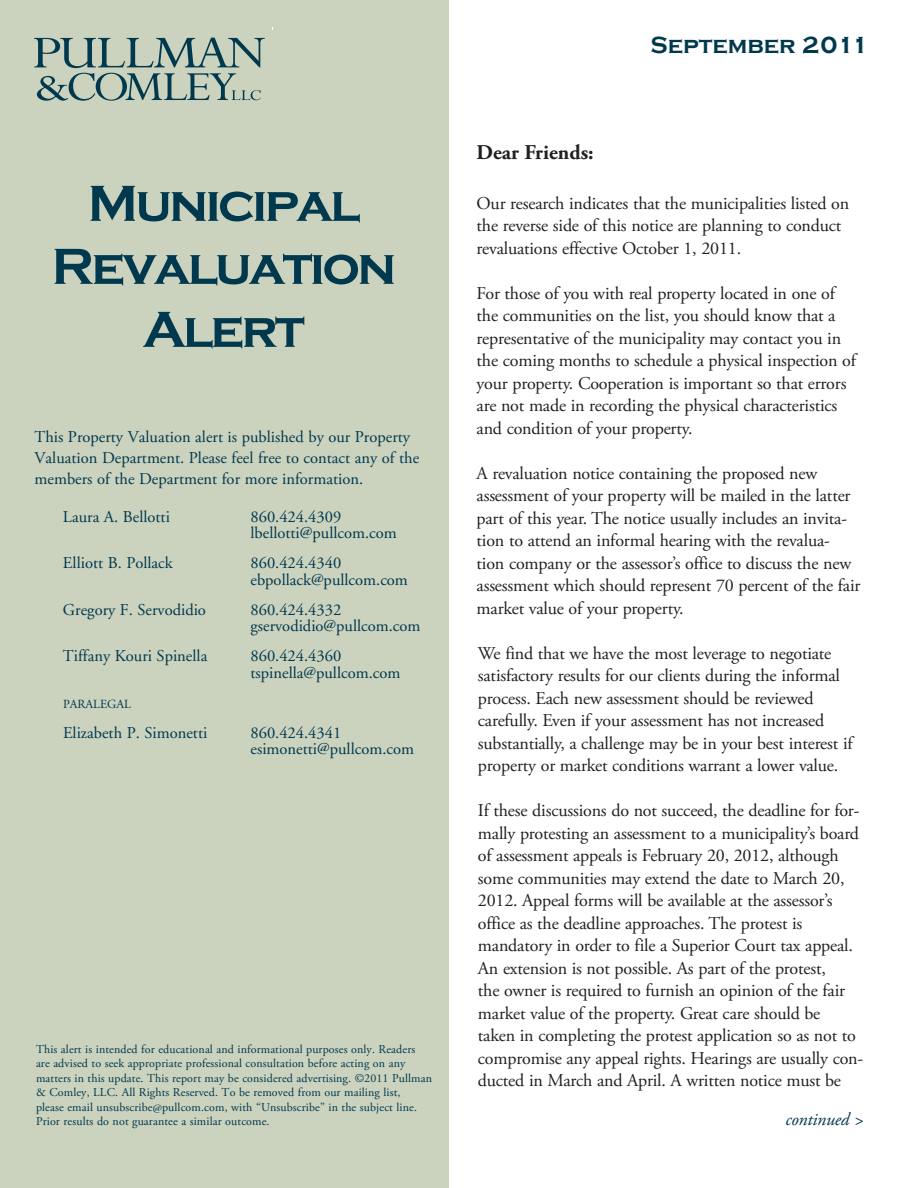
<style>
.page{position:relative;width:918px;height:1188px;background:#fff}
.page>*{position:absolute;margin:0;border:0;box-sizing:border-box;transform-origin:0 0}
.t1{font:700 52.5px/63px "Copperplate Gothic";letter-spacing:-.05em;color:#00384e;text-align:center}
.t2{font:700 24px "Copperplate Gothic";color:#00384e}
.t3{font:700 21px "Adobe Garamond Pro";color:#231f20}
.t4{font:18px/22.5px "Adobe Garamond Pro";letter-spacing:-.01em;color:#231f20}
.t5{font:italic 18px "Adobe Garamond Pro";letter-spacing:-.01em;color:#00384e}
.t6{font:16.5px/16.5px "Adobe Garamond";color:#00384e}
.t7{font:16.5px/21px "Adobe Garamond Pro";color:#00384e}
.t8{font:12.3px "Adobe Garamond";color:#00384e}
.t9{font:12px/14.4px "Adobe Garamond Pro";letter-spacing:.01em;color:#00384e}
</style>
<div class="page">
<div style="left:0;top:0;width:449px;height:1188px;background:#cbd2be"></div>
<svg style="left:34px;top:27px;width:239px;height:74px"></svg>
<div style="left:268px;top:30px;width:15px;height:127px;background:#cbd2be"></div>
<h1 class="t1" style="left:51px;top:173px;width:346px">Municipal<br>Revaluation<br>Alert</h1>
<p class="t7" style="left:34px;top:427px;width:386px">This Property Valuation alert is published by our Property<br>Valuation Department. Please feel free to contact any of the members of the Department for more information.</p>
<p class="t6" style="left:63px;top:509px;width:108px">Laura A. Bellotti</p>
<p class="t6" style="left:251px;top:509px;width:148px">860.424.4309 lbellotti@pullcom.com</p>
<p class="t6" style="left:63px;top:555px;width:111px">Elliott B. Pollack</p>
<p class="t6" style="left:251px;top:555px;width:159px">860.424.4340 ebpollack@pullcom.com</p>
<p class="t6" style="left:63px;top:602px;width:145px">Gregory F. Servodidio</p>
<p class="t6" style="left:251px;top:602px;width:172px">860.424.4332 gservodidio@pullcom.com</p>
<p class="t6" style="left:63px;top:648px;width:146px">Tiffany Kouri Spinella</p>
<p class="t6" style="left:251px;top:648px;width:151px">860.424.4360 tspinella@pullcom.com</p>
<p class="t8" style="left:63px;top:697px;width:70px">PARALEGAL</p>
<p class="t6" style="left:63px;top:725px;width:146px">Elizabeth P. Simonetti</p>
<p class="t6" style="left:251px;top:725px;width:165px">860.424.4341 esimonetti@pullcom.com</p>
<p class="t9" style="left:36px;top:1042px;width:398px">This alert is intended for educational and informational purposes only. Readers are advised to seek appropriate professional consultation before acting on any matters in this update. This report may be considered advertising. ©2011 Pullman &amp; Comley, LLC. All Rights Reserved. To be removed from our mailing list,<br>please email unsubscribe@pullcom.com, with “Unsubscribe” in the subject line.<br>Prior results do not guarantee a similar outcome.</p>
<h2 class="t2" style="left:651px;top:32px;width:219px">September 2011</h2>
<p class="t3" style="left:477px;top:140px;width:119px">Dear Friends:</p>
<p class="t4" style="left:477px;top:192px;width:374px">Our research indicates that the municipalities listed on the reverse side of this notice are planning to conduct revaluations effective October 1, 2011.</p>
<p class="t4" style="left:477px;top:282px;width:381px">For those of you with real property located in one of the communities on the list, you should know that a representative of the municipality may contact you in the coming months to schedule a physical inspection of your property. Cooperation is important so that errors are not made in recording the physical characteristics and condition of your property.</p>
<p class="t4" style="left:477px;top:462px;width:385px">A revaluation notice containing the proposed new assessment of your property will be mailed in the latter part of this year. The notice usually includes an invita&shy;tion to attend an informal hearing with the revalua&shy;tion company or the assessor’s office to discuss the new assessment which should represent 70 percent of the fair market value of your property.</p>
<p class="t4" style="left:478px;top:642px;width:376px">We find that we have the most leverage to negotiate satisfactory results for our clients during the informal process. Each new assessment should be reviewed carefully. Even if your assessment has not increased substantially, a challenge may be in your best interest if property or market conditions warrant a lower value.</p>
<p class="t4" style="left:478px;top:800px;width:387px">If these discussions do not succeed, the deadline for for&shy;mally protesting an assessment to a municipality’s board of assessment appeals is February 20, 2012, although some communities may extend the date to March 20, 2012. Appeal forms will be available at the assessor’s office as the deadline approaches. The protest is mandatory in order to file a Superior Court tax appeal.<br>An extension is not possible. As part of the protest,<br>the owner is required to furnish an opinion of the fair market value of the property. Great care should be<br>taken in completing the protest application so as not to compromise any appeal rights. Hearings are usually con&shy;ducted in March and April. A written notice must be</p>
<p class="t5" style="left:786px;top:1108px;width:80px">continued &gt;</p>
</div>
